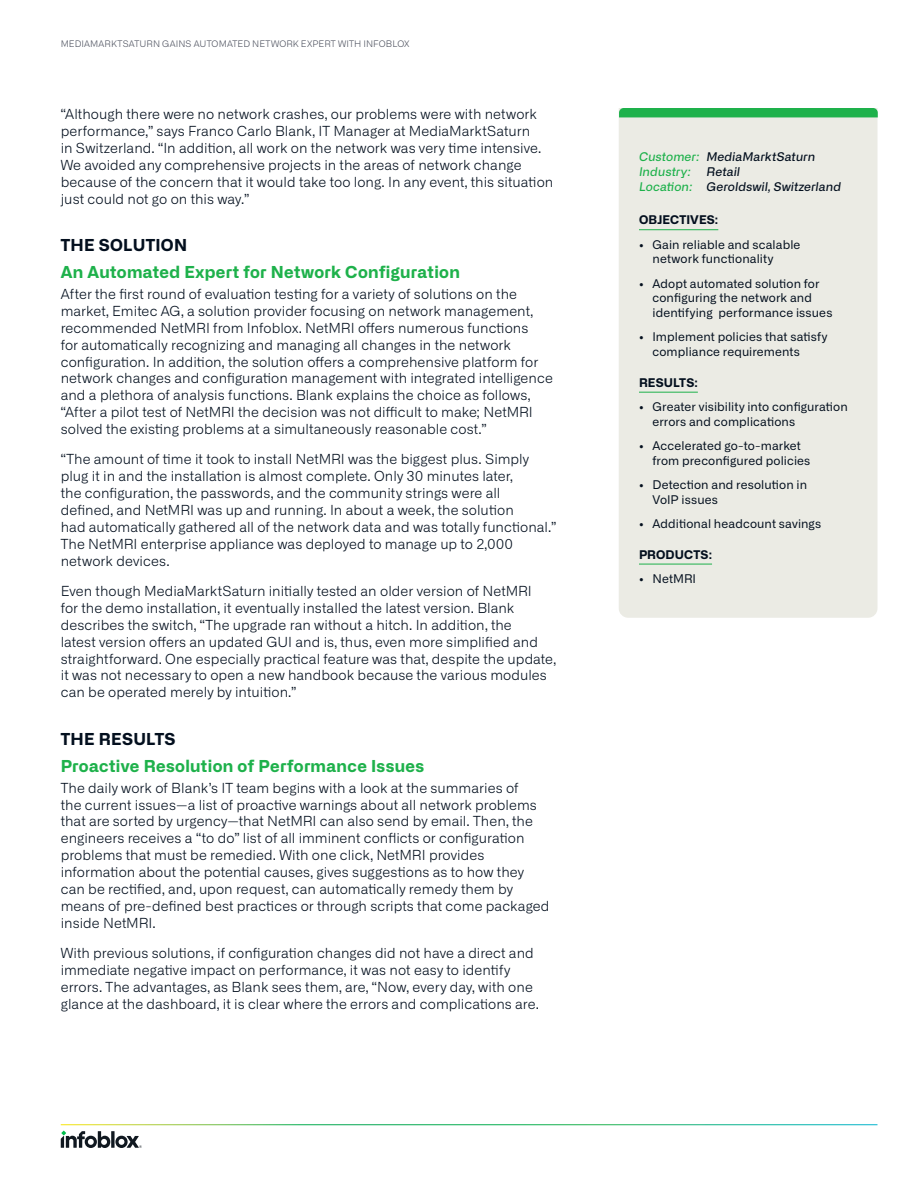
<style>
.page{position:relative;width:918px;height:1188px;background:#fff}
.page>*{position:absolute;margin:0;border:0;box-sizing:border-box;transform-origin:0 0}
.Heading_Level_1{font:700 16.5px "Alliance No.2";letter-spacing:.02em;color:#1eb14b}
.Section{font:700 16.5px "Alliance No.2";letter-spacing:.015em;color:#030f1e}
.Body_text{font:300 13.8px/16.8px "Alliance No.1";letter-spacing:.005em;color:#030f1e}
.t1{font:12px/14.7px "Alliance No.1";letter-spacing:.01em;color:#030f1e}
.t2{font:italic 500 12px/15px "Alliance No.2";letter-spacing:.01em;color:#030f1e}
.t3{font:italic 500 12px/15px "Alliance No.2";letter-spacing:.01em;color:#1eb14b}
.Side-bar_Section{font:700 12px "Alliance No.2";letter-spacing:.01em;color:#030f1e}
.t4{font:300 9px "Alliance No.1";letter-spacing:.015em;color:#4d515e}
.s1{color:#030f1e}
.s2{color:#1eb14b}
</style>
<div class="page">
<svg style="left:61px;top:1131px;width:81px;height:17px"></svg>
<div style="left:619px;top:117px;width:259px;height:501px;background:#ebebe4"></div>
<hr style="left:639px;top:229px;width:79px;height:1px;background:#1eb14b">
<hr style="left:639px;top:392px;width:59px;height:1px;background:#1eb14b">
<hr style="left:639px;top:564px;width:73px;height:1px;background:#1eb14b">
<div style="left:619px;top:108px;width:259px;height:9px;background:#1eb14b"></div>
<p class="t4" style="left:61px;top:39px;width:350px">MEDIAMARKTSATURN GAINS AUTOMATED NETWORK EXPERT WITH INFOBLOX</p>
<p class="Body_text" style="left:61px;top:106px;width:494px">“Although there were no network crashes, our problems were with network performance,” says Franco Carlo Blank, IT Manager at MediaMarktSaturn<br>in Switzerland. “In addition, all work on the network was very time intensive.<br>We avoided any comprehensive projects in the areas of network change because of the concern that it would take too long. In any event, this situation just could not go on this way.”</p>
<p class="Section" style="left:61px;top:234px;width:128px">THE SOLUTION</p>
<p class="Heading_Level_1" style="left:61px;top:261px;width:401px">An Automated Expert for Network Configuration</p>
<p class="Body_text" style="left:61px;top:286px;width:494px">After the first round of evaluation testing for a variety of solutions on the market, Emitec AG, a solution provider focusing on network management, recommended NetMRI from Infoblox. NetMRI offers numerous functions<br>for automatically recognizing and managing all changes in the network configuration. In addition, the solution offers a comprehensive platform for network changes and configuration management with integrated intelligence and a plethora of analysis functions. Blank explains the choice as follows, “After a pilot test of NetMRI the decision was not difficult to make; NetMRI solved the existing problems at a simultaneously reasonable cost.”</p>
<p class="Body_text" style="left:61px;top:451px;width:497px">“The amount of time it took to install NetMRI was the biggest plus. Simply plug it in and the installation is almost complete. Only 30 minutes later,<br>the configuration, the passwords, and the community strings were all defined, and NetMRI was up and running. In about a week, the solution<br>had automatically gathered all of the network data and was totally functional.” The NetMRI enterprise appliance was deployed to manage up to 2,000 network devices.</p>
<p class="Body_text" style="left:61px;top:583px;width:497px">Even though MediaMarktSaturn initially tested an older version of NetMRI<br>for the demo installation, it eventually installed the latest version. Blank describes the switch, “The upgrade ran without a hitch. In addition, the<br>latest version offers an updated GUI and is, thus, even more simplified and straightforward. One especially practical feature was that, despite the update, it was not necessary to open a new handbook because the various modules can be operated merely by intuition.”</p>
<p class="Section" style="left:61px;top:728px;width:116px">THE RESULTS</p>
<p class="Heading_Level_1" style="left:61px;top:755px;width:365px">Proactive Resolution of Performance Issues</p>
<p class="Body_text" style="left:61px;top:779px;width:490px">The daily work of Blank’s IT team begins with a look at the summaries of<br>the current issues—a list of proactive warnings about all network problems that are sorted by urgency—that NetMRI can also send by email. Then, the engineers receives a “to do” list of all imminent conflicts or configuration problems that must be remedied. With one click, NetMRI provides information about the potential causes, gives suggestions as to how they can be rectified, and, upon request, can automatically remedy them by means of pre-defined best practices or through scripts that come packaged inside NetMRI.</p>
<p class="Body_text" style="left:61px;top:945px;width:480px">With previous solutions, if configuration changes did not have a direct and immediate negative impact on performance, it was not easy to identify errors. The advantages, as Blank sees them, are, “Now, every day, with one glance at the dashboard, it is clear where the errors and complications are.</p>
<p class="t3" style="left:639px;top:149px;width:178px">Customer: <span class="s1">MediaMarktSaturn<br></span>Industry:</p>
<p class="t2" style="left:639px;top:164px;width:204px;text-indent:68px">Retail<br><span class="s2">Location:</span> Geroldswil, Switzerland</p>
<p class="Side-bar_Section" style="left:639px;top:212px;width:81px">OBJECTIVES:</p>
<p class="t1" style="left:652px;top:237px;width:149px;text-indent:-14px">• Gain reliable and scalable network functionality</p>
<p class="t1" style="left:652px;top:276px;width:181px;text-indent:-14px">• Adopt automated solution for configuring the network and identifying performance issues</p>
<p class="t1" style="left:652px;top:330px;width:177px;text-indent:-14px">• Implement policies that satisfy compliance requirements</p>
<p class="Side-bar_Section" style="left:639px;top:375px;width:60px">RESULTS:</p>
<p class="t1" style="left:652px;top:399px;width:197px;text-indent:-14px">• Greater visibility into configuration errors and complications</p>
<p class="t1" style="left:652px;top:438px;width:159px;text-indent:-14px">• Accelerated go-to-market from preconfigured policies</p>
<p class="t1" style="left:652px;top:477px;width:156px;text-indent:-14px">• Detection and resolution in<br>VoIP issues</p>
<p class="t1" style="left:639px;top:516px;width:184px">• Additional headcount savings</p>
<p class="Side-bar_Section" style="left:639px;top:546px;width:75px">PRODUCTS:</p>
<p class="t1" style="left:639px;top:571px;width:59px">• NetMRI</p>
</div>
